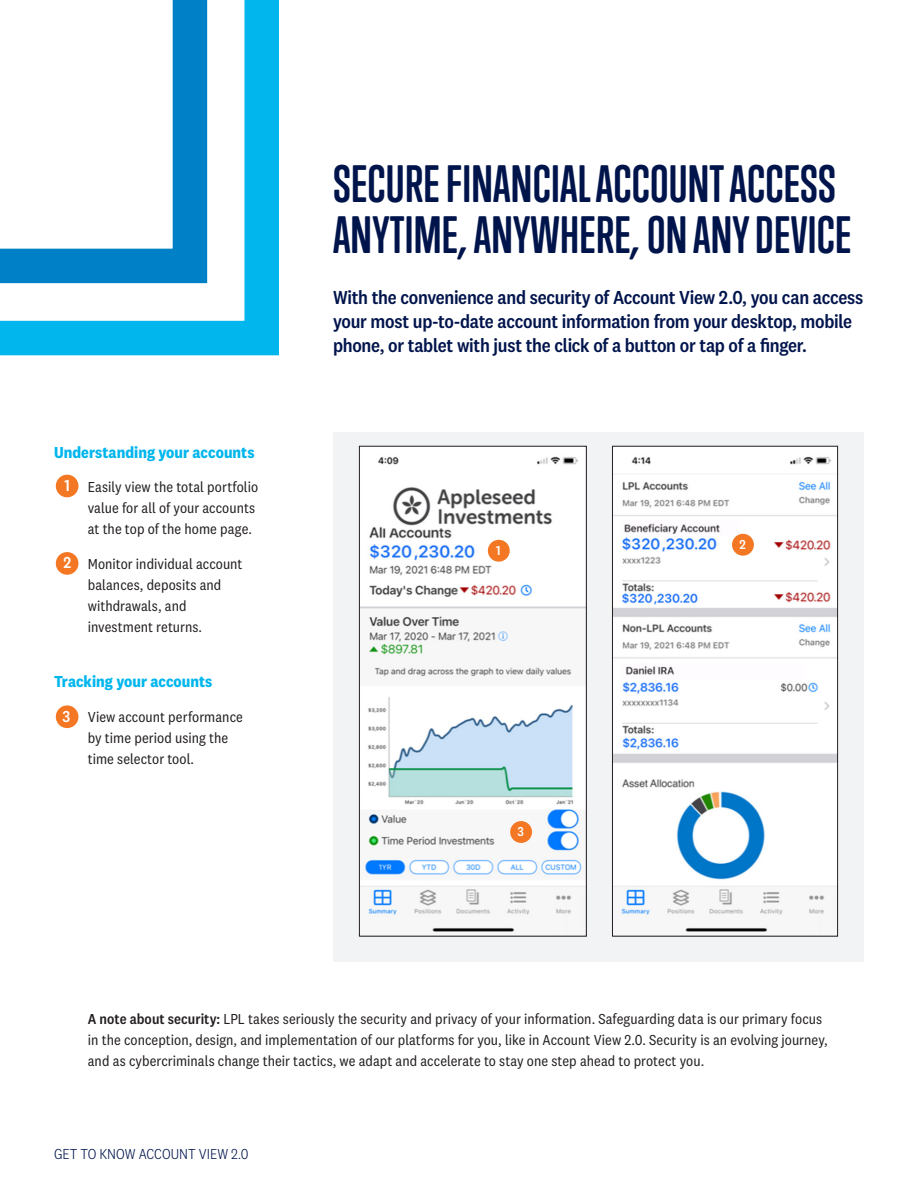
<style>
.page{position:relative;width:918px;height:1188px;background:#fff}
.page>*{position:absolute;margin:0;border:0;box-sizing:border-box;transform-origin:0 0}
._01-9_Title_Blue_Inn{font:700 48px/51px "Trump Soft Pro";letter-spacing:.005em;color:#00144c}
._03-2_Heading_Intro{font:500 19.5px/24px "National 2 Narrow";letter-spacing:-.015em;color:#00144c}
._04-1_Subhead{font:700 16.5px "National 2 Narrow";color:#00b6ed}
.Question{font:500 16.5px "National 2 Narrow";color:#fff}
._05-1_Body_First_Par{font:15px/21px "National 2 Narrow";letter-spacing:.005em;color:#231f20}
.t1{font:300 15px "National 2 Narrow";color:#00144c}
.Question-2{font:500 13.5px "National 2 Narrow";color:#fff}
.s1{font-weight:500}
</style>
<div class="page">
<svg style="left:0;top:0;width:279px;height:356px"></svg>
<svg style="left:0;top:0;width:224px;height:300px"></svg>
<div style="left:56px;top:475px;width:22px;height:22px;background:#f47723;border-radius:50%"></div>
<div style="left:56px;top:552px;width:22px;height:23px;background:#f47723;border-radius:50%"></div>
<div style="left:56px;top:705px;width:22px;height:23px;background:#f47723;border-radius:50%"></div>
<div style="left:333px;top:432px;width:531px;height:529px;background:#f1f3f4"></div>
<img style="left:614px;top:448px;width:222px;height:484px">
<div style="left:612px;top:446px;width:226px;height:490px;border:1px solid #231f20"></div>
<img style="left:361px;top:448px;width:224px;height:484px">
<div style="left:359px;top:446px;width:228px;height:490px;border:1px solid #231f20"></div>
<div style="left:488px;top:540px;width:22px;height:22px;background:#f47723;border-radius:50%"></div>
<div style="left:732px;top:534px;width:22px;height:22px;background:#f47723;border-radius:50%"></div>
<div style="left:510px;top:821px;width:22px;height:22px;background:#f47723;border-radius:50%"></div>
<p class="_04-1_Subhead" style="left:54px;top:442px;width:202px">Understanding your accounts</p>
<p class="_05-1_Body_First_Par" style="left:88px;top:477px;width:172px">Easily view the total portfolio value for all of your accounts at the top of the home page.</p>
<p class="_05-1_Body_First_Par" style="left:88px;top:553px;width:156px">Monitor individual account balances, deposits and withdrawals, and investment returns.</p>
<p class="Question" style="left:65px;top:476px;width:7px">1</p>
<p class="Question" style="left:63px;top:553px;width:9px">2</p>
<p class="_04-1_Subhead" style="left:54px;top:672px;width:160px">Tracking your accounts</p>
<p class="_05-1_Body_First_Par" style="left:88px;top:706px;width:157px">View account performance by time period using the time selector tool.</p>
<p class="Question" style="left:62px;top:706px;width:9px">3</p>
<p class="_01-9_Title_Blue_Inn" style="left:333px;top:158px;width:520px">SECURE FINANCIAL ACCOUNT ACCESS<br>ANYTIME, ANYWHERE, ON ANY DEVICE</p>
<p class="_03-2_Heading_Intro" style="left:333px;top:285px;width:532px">With the convenience and security of Account View 2.0, you can access your most up-to-date account information from your desktop, mobile phone, or tablet with just the click of a button or tap of a finger.</p>
<p class="Question-2" style="left:496px;top:543px;width:6px">1</p>
<p class="Question-2" style="left:518px;top:824px;width:8px">3</p>
<p class="Question-2" style="left:739px;top:537px;width:8px">2</p>
<p class="_05-1_Body_First_Par" style="left:88px;top:1008px;width:742px"><span class="s1">A note about security:</span> LPL takes seriously the security and privacy of your information. Safeguarding data is our primary focus in the conception, design, and implementation of our platforms for you, like in Account View 2.0. Security is an evolving journey, and as cybercriminals change their tactics, we adapt and accelerate to stay one step ahead to protect you.</p>
<p class="t1" style="left:54px;top:1146px;width:196px">GET TO KNOW ACCOUNT VIEW 2.0</p>
</div>
